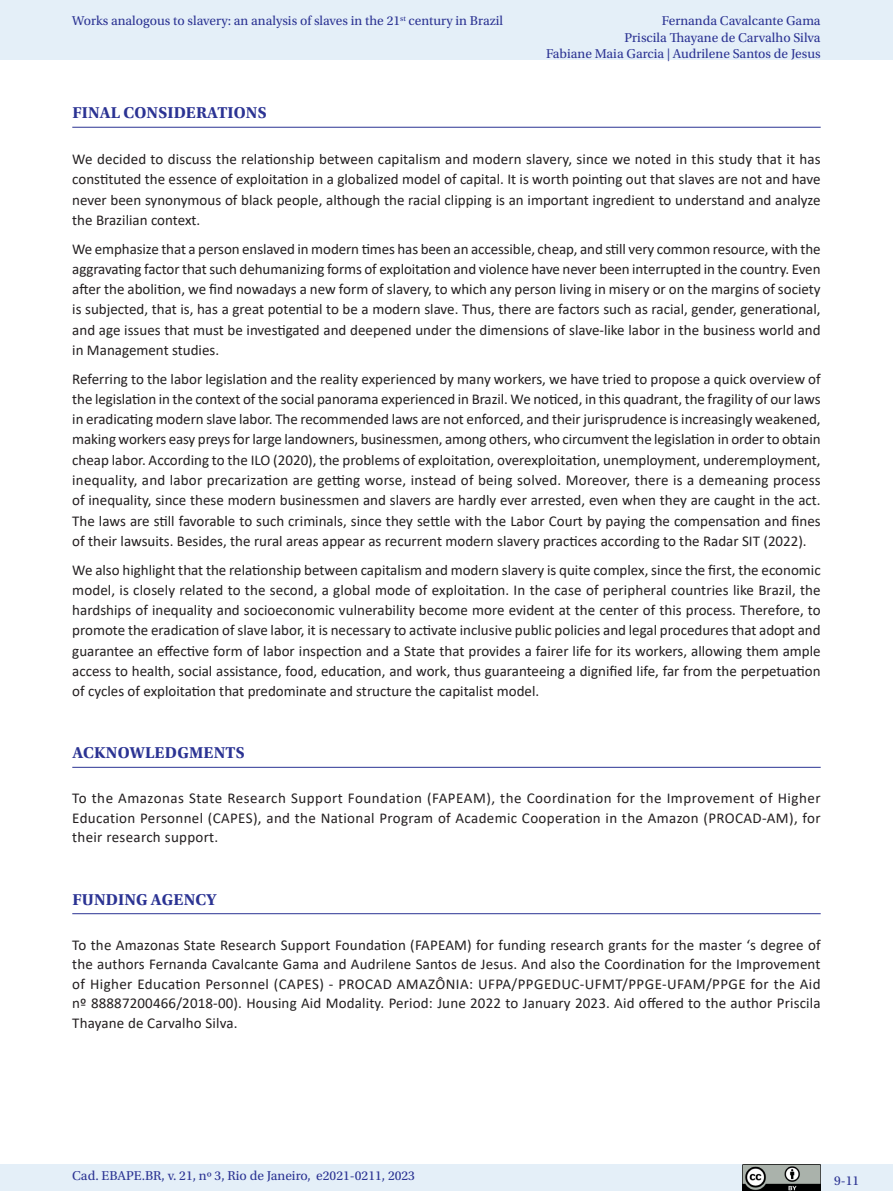
<style>
.page{position:relative;width:893px;height:1191px;background:#fff}
.page>*{position:absolute;margin:0;border:0;box-sizing:border-box;transform-origin:0 0}
._07_1_sub_1{font:700 16.5px "Utopia Std";letter-spacing:.01em;color:#2b3393}
._06_0_texto{font:15px/20.2px "Calibri";color:#231f20;text-align:justify}
.t1{font:13.5px/16.5px "Utopia Std";color:#2b3393;text-align:right}
</style>
<div class="page">
<div style="left:0;top:0;width:893px;height:60px;background:#e4eff8"></div>
<div style="left:0;top:1164px;width:893px;height:27px;background:#e4eff8"></div>
<img style="left:743px;top:1164px;width:78px;height:27px">
<hr style="left:72px;top:127px;width:749px;height:1px;background:#2b3393">
<hr style="left:72px;top:767px;width:749px;height:1px;background:#2b3393">
<hr style="left:72px;top:913px;width:749px;height:1px;background:#2b3393">
<p class="t1" style="left:72px;top:13px;width:432px">Works analogous to slavery: an analysis of slaves in the 21<sup>st</sup> century in Brazil</p>
<p class="t1" style="left:546px;top:13px;width:276px">Fernanda Cavalcante Gama<br>Priscila Thayane de Carvalho Silva<br>Fabiane Maia Garcia | Audrilene Santos de Jesus</p>
<p class="_07_1_sub_1" style="left:72px;top:103px;width:196px">FINAL CONSIDERATIONS</p>
<p class="_06_0_texto" style="left:72px;top:149px;width:750px">We decided to discuss the relationship between capitalism and modern slavery, since we noted in this study that it has constituted the essence of exploitation in a globalized model of capital. It is worth pointing out that slaves are not and have never been synonymous of black people, although the racial clipping is an important ingredient to understand and analyze the Brazilian context.</p>
<p class="_06_0_texto" style="left:72px;top:238px;width:750px">We emphasize that a person enslaved in modern times has been an accessible, cheap, and still very common resource, with the aggravating factor that such dehumanizing forms of exploitation and violence have never been interrupted in the country. Even after the abolition, we find nowadays a new form of slavery, to which any person living in misery or on the margins of society is subjected, that is, has a great potential to be a modern slave. Thus, there are factors such as racial, gender, generational, and age issues that must be investigated and deepened under the dimensions of slave-like labor in the business world and in Management studies.</p>
<p class="_06_0_texto" style="left:72px;top:368px;width:750px">Referring to the labor legislation and the reality experienced by many workers, we have tried to propose a quick overview of the legislation in the context of the social panorama experienced in Brazil. We noticed, in this quadrant, the fragility of our laws in eradicating modern slave labor. The recommended laws are not enforced, and their jurisprudence is increasingly weakened, making workers easy preys for large landowners, businessmen, among others, who circumvent the legislation in order to obtain cheap labor. According to the ILO (2020), the problems of exploitation, overexploitation, unemployment, underemployment, inequality, and labor precarization are getting worse, instead of being solved. Moreover, there is a demeaning process of inequality, since these modern businessmen and slavers are hardly ever arrested, even when they are caught in the act.<br>The laws are still favorable to such criminals, since they settle with the Labor Court by paying the compensation and fines of their lawsuits. Besides, the rural areas appear as recurrent modern slavery practices according to the Radar SIT (2022).</p>
<p class="_06_0_texto" style="left:72px;top:559px;width:750px">We also highlight that the relationship between capitalism and modern slavery is quite complex, since the first, the economic model, is closely related to the second, a global mode of exploitation. In the case of peripheral countries like Brazil, the hardships of inequality and socioeconomic vulnerability become more evident at the center of this process. Therefore, to promote the eradication of slave labor, it is necessary to activate inclusive public policies and legal procedures that adopt and guarantee an effective form of labor inspection and a State that provides a fairer life for its workers, allowing them ample access to health, social assistance, food, education, and work, thus guaranteeing a dignified life, far from the perpetuation of cycles of exploitation that predominate and structure the capitalist model.</p>
<p class="_07_1_sub_1" style="left:72px;top:743px;width:174px">ACKNOWLEDGMENTS</p>
<p class="_06_0_texto" style="left:72px;top:788px;width:750px;line-height:19.5px">To the Amazonas State Research Support Foundation (FAPEAM), the Coordination for the Improvement of Higher Education Personnel (CAPES), and the National Program of Academic Cooperation in the Amazon (PROCAD-AM), for their research support.</p>
<p class="_07_1_sub_1" style="left:72px;top:890px;width:146px">FUNDING AGENCY</p>
<p class="_06_0_texto" style="left:72px;top:934px;width:750px;line-height:19.5px">To the Amazonas State Research Support Foundation (FAPEAM) for funding research grants for the master ‘s degree of the authors Fernanda Cavalcante Gama and Audrilene Santos de Jesus. And also the Coordination for the Improvement of Higher Education Personnel (CAPES) - PROCAD AMAZÔNIA: UFPA/PPGEDUC-UFMT/PPGE-UFAM/PPGE for the Aid nº 88887200466/2018-00). Housing Aid Modality. Period: June 2022 to January 2023. Aid offered to the author Priscila Thayane de Carvalho Silva.</p>
<p class="t1" style="left:72px;top:1167px;width:344px">Cad. EBAPE.BR, v. 21, nº 3, Rio de Janeiro, e2021-0211, 2023</p>
<p class="t1" style="left:834px;top:1172px;width:27px">9-11</p>
</div>
